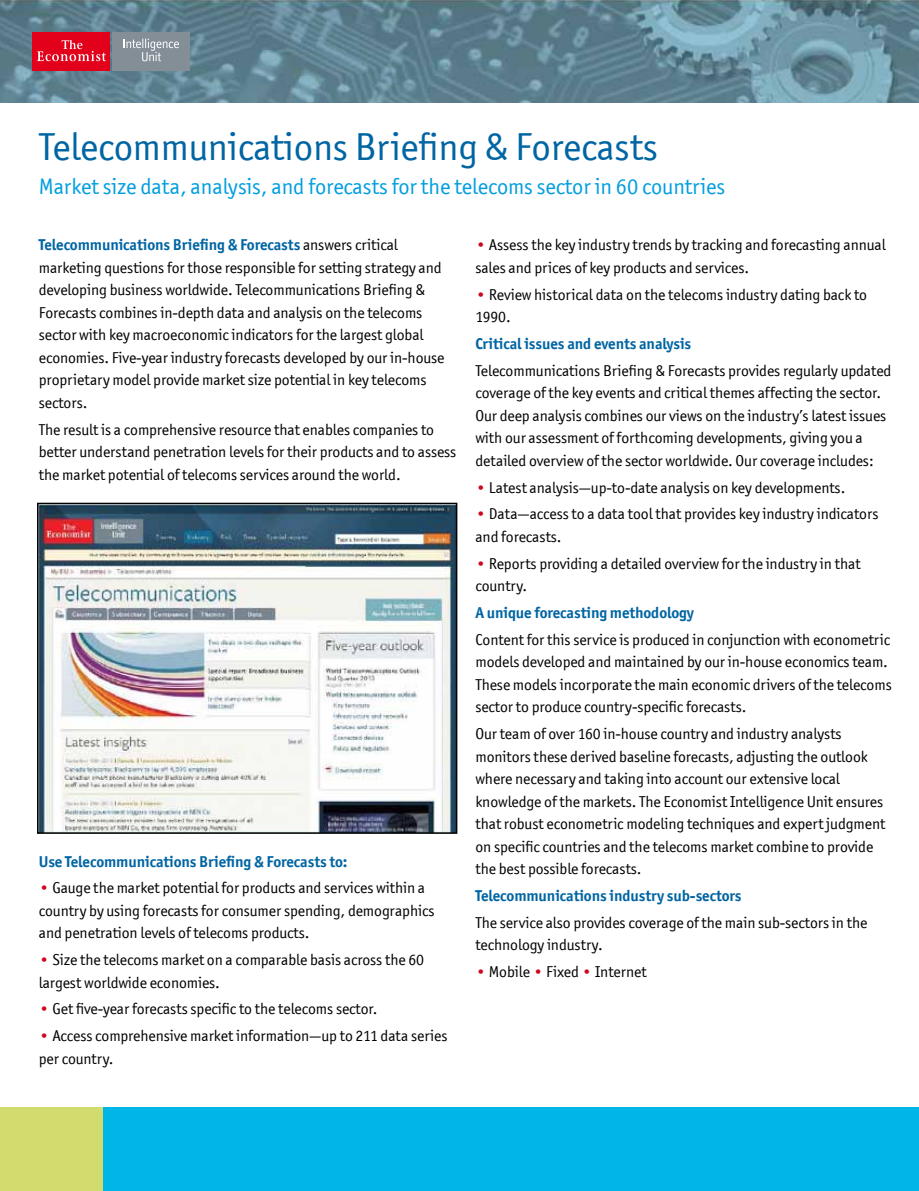
<style>
.page{position:relative;width:919px;height:1191px;background:#fff}
.page>*{position:absolute;margin:0;border:0;box-sizing:border-box;transform-origin:0 0}
.t1{font:39px "Officina San ITC";letter-spacing:-.005em;color:#0065a3}
.t2{font:22.5px "Officina San ITC";letter-spacing:-.005em;color:#009ee0}
.t3{font:15.75px/22.5px "Officina San ITC";letter-spacing:-.005em;color:#000}
.t4{font:700 15.75px "Officina San ITC";letter-spacing:-.005em;color:#0065a3}
.s1{font-weight:700;color:#0065a3}
.s2{color:#cd071e}
</style>
<div class="page">
<div style="left:0;top:1107px;width:918px;height:84px;background:#00b6e8"></div>
<div style="left:0;top:1107px;width:102px;height:84px;background:#d2dc6e"></div>
<img style="left:0;top:0;width:918px;height:102px">
<div style="left:33px;top:32px;width:77px;height:39px;background:#e2001a"></div>
<svg style="left:37px;top:40px;width:69px;height:21px"></svg>
<div style="left:113px;top:32px;width:77px;height:39px;background:#848e97"></div>
<svg style="left:124px;top:39px;width:55px;height:22px"></svg>
<img style="left:40px;top:506px;width:414px;height:325px">
<div style="left:37px;top:503px;width:420px;height:331px;border:2px solid #000"></div>
<h1 class="t1" style="left:39px;top:124px;width:620px">Telecommunications Briefing &amp; Forecasts</h1>
<h2 class="t2" style="left:39px;top:174px;width:688px">Market size data, analysis, and forecasts for the telecoms sector in 60 countries</h2>
<p class="t3" style="left:39px;top:234px;width:407px"><span class="s1">Telecommunications Briefing &amp; Forecasts</span> answers critical marketing questions for those responsible for setting strategy and developing business worldwide. Telecommunications Briefing &amp; Forecasts combines in-depth data and analysis on the telecoms sector with key macroeconomic indicators for the largest global economies. Five-year industry forecasts developed by our in-house proprietary model provide market size potential in key telecoms sectors.</p>
<p class="t3" style="left:39px;top:418px;width:419px">The result is a comprehensive resource that enables companies to better understand penetration levels for their products and to assess the market potential of telecoms services around the world.</p>
<p class="t3" style="left:475px;top:234px;width:412px"><span class="s2">•</span> Assess the key industry trends by tracking and forecasting annual sales and prices of key products and services.</p>
<p class="t3" style="left:475px;top:283px;width:393px"><span class="s2">•</span> Review historical data on the telecoms industry dating back to<br>1990.</p>
<p class="t4" style="left:475px;top:334px;width:217px">Critical issues and events analysis</p>
<p class="t3" style="left:475px;top:359px;width:417px">Telecommunications Briefing &amp; Forecasts provides regularly updated coverage of the key events and critical themes affecting the sector.<br>Our deep analysis combines our views on the industry’s latest issues with our assessment of forthcoming developments, giving you a detailed overview of the sector worldwide. Our coverage includes:</p>
<p class="t3" style="left:475px;top:476px;width:371px"><span class="s2">•</span> Latest analysis—up-to-date analysis on key developments.</p>
<p class="t3" style="left:475px;top:503px;width:404px"><span class="s2">•</span> Data—access to a data tool that provides key industry indicators and forecasts.</p>
<p class="t3" style="left:475px;top:552px;width:387px"><span class="s2">•</span> Reports providing a detailed overview for the industry in that country.</p>
<p class="t4" style="left:475px;top:603px;width:220px">A unique forecasting methodology</p>
<p class="t3" style="left:475px;top:628px;width:418px">Content for this service is produced in conjunction with econometric models developed and maintained by our in-house economics team.<br>These models incorporate the main economic drivers of the telecoms sector to produce country-specific forecasts.</p>
<p class="t3" style="left:475px;top:722px;width:411px">Our team of over 160 in-house country and industry analysts monitors these derived baseline forecasts, adjusting the outlook where necessary and taking into account our extensive local knowledge of the markets. The Economist Intelligence Unit ensures that robust econometric modeling techniques and expert judgment on specific countries and the telecoms market combine to provide the best possible forecasts.</p>
<p class="t4" style="left:475px;top:885px;width:267px">Telecommunications industry sub-sectors</p>
<p class="t3" style="left:475px;top:911px;width:393px">The service also provides coverage of the main sub-sectors in the technology industry.</p>
<p class="t3" style="left:475px;top:960px;width:173px"><span class="s2">•</span> Mobile <span class="s2">•</span> Fixed <span class="s2">•</span> Internet</p>
<p class="t4" style="left:39px;top:851px;width:310px">Use Telecommunications Briefing &amp; Forecasts to:</p>
<p class="t3" style="left:39px;top:876px;width:397px"><span class="s2">•</span> Gauge the market potential for products and services within a country by using forecasts for consumer spending, demographics and penetration levels of telecoms products.</p>
<p class="t3" style="left:39px;top:948px;width:387px"><span class="s2">•</span> Size the telecoms market on a comparable basis across the 60 largest worldwide economies.</p>
<p class="t3" style="left:39px;top:997px;width:340px"><span class="s2">•</span> Get five-year forecasts specific to the telecoms sector.</p>
<p class="t3" style="left:39px;top:1024px;width:410px"><span class="s2">•</span> Access comprehensive market information—up to 211 data series per country.</p>
</div>
